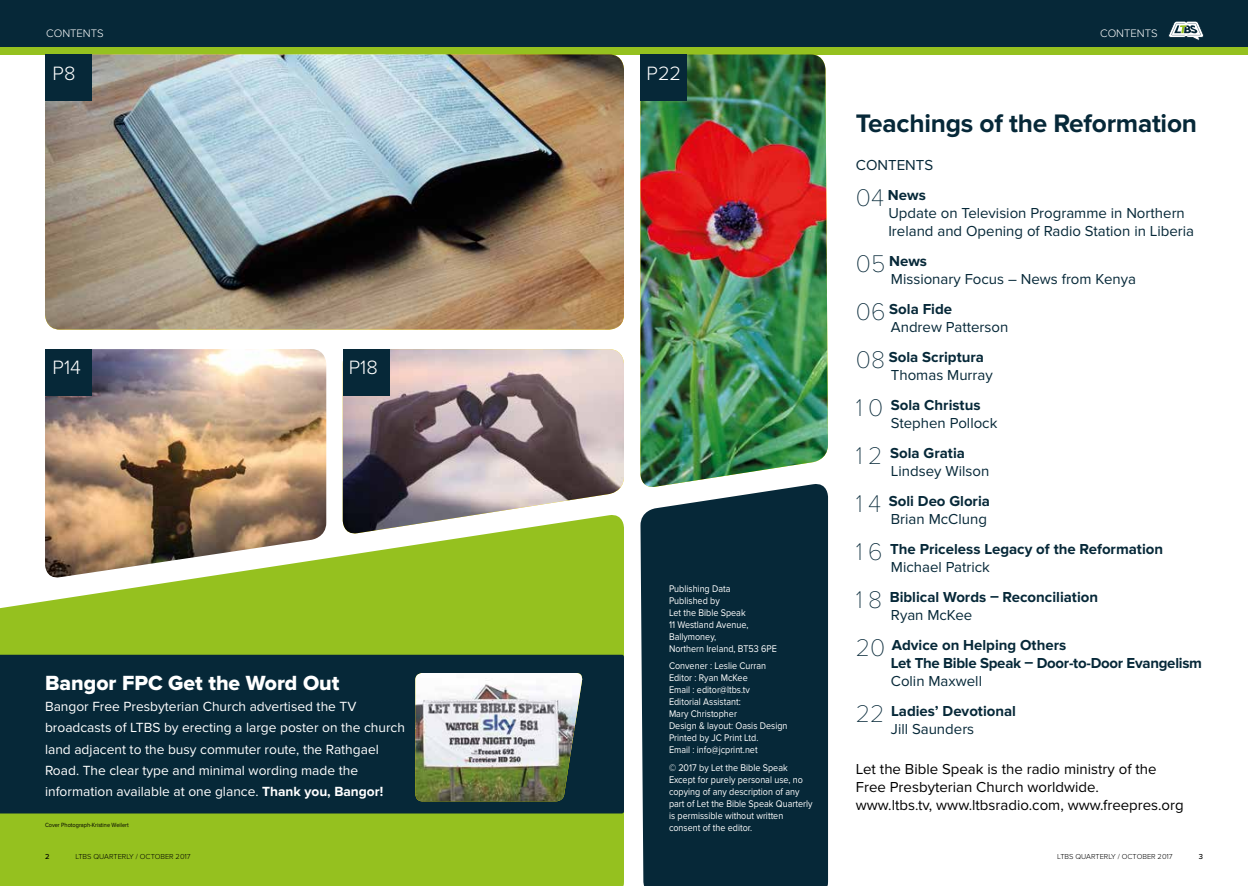
<style>
.page{position:relative;width:1248px;height:886px;background:#fff}
.page>*{position:absolute;margin:0;border:0;box-sizing:border-box;transform-origin:0 0}
.t1{font:700 26.25px "Proxima Nova";letter-spacing:-.01em;color:#062838}
.t2{font:21.25px "Proxima Nova Extrabld";color:#fff}
.t3{font:300 20px "Proxima Nova";color:#fff}
.t4{font:15px/18px "Proxima Nova";color:#062838}
.t5{font:700 15px/18px "Proxima Nova";color:#062838}
.t6{font:15px/18px "Proxima Nova";color:#000}
.t7{font:700 15px/18px "Proxima Nova";letter-spacing:-.02em;color:#062838}
.t8{font:13.75px/21.2px "Proxima Nova";color:#fff}
.t9{font:300 11.25px "Proxima Nova";color:#fff}
.t10{font:10px/12px "Proxima Nova";color:#fff;scale:.9 1}
.t11{font:300 7.5px "Proxima Nova";color:#000}
.t12{font:500 7.5px "Proxima Nova";color:#000}
.t13{font:6.25px "Proxima Nova";color:#000;scale:.9 1}
.s1{font-weight:700}
.s2{font-family:"Proxima Nova T";font-weight:100;font-size:25px}
.s3{font-weight:400}
</style>
<div class="page">
<div style="left:640px;top:489px;width:188px;height:397px;background:#062838"></div>
<svg style="left:0;top:513px;width:624px;height:373px;background:#9cc42f"></svg>
<div style="left:0;top:46px;width:1247px;height:8px;background:#95c11f"></div>
<div style="left:0;top:0;width:1247px;height:46px;background:#062838"></div>
<img style="left:45px;top:54px;width:579px;height:276px">
<img style="left:45px;top:349px;width:281px;height:230px">
<img style="left:343px;top:349px;width:281px;height:186px">
<img style="left:640px;top:54px;width:188px;height:435px">
<div style="left:45px;top:54px;width:47px;height:47px;background:#062838"></div>
<div style="left:640px;top:54px;width:47px;height:47px;background:#062838"></div>
<div style="left:45px;top:349px;width:47px;height:47px;background:#062838"></div>
<div style="left:343px;top:349px;width:46px;height:47px;background:#062838"></div>
<svg style="left:1168px;top:21px;width:35px;height:20px"></svg>
<div style="left:0;top:655px;width:624px;height:158px;background:#062838"></div>
<img style="left:415px;top:673px;width:168px;height:128px">
<p class="t9" style="left:46px;top:27px;width:59px">CONTENTS</p>
<p class="t9" style="left:1099px;top:27px;width:59px">CONTENTS</p>
<h3 class="t3" style="left:53px;top:62px;width:24px">P8</h3>
<h3 class="t3" style="left:646px;top:62px;width:36px">P22</h3>
<h3 class="t3" style="left:53px;top:356px;width:30px">P14</h3>
<h3 class="t3" style="left:349px;top:356px;width:30px">P18</h3>
<h2 class="t2" style="left:45px;top:670px;width:296px">Bangor FPC Get the Word Out</h2>
<p class="t8" style="left:45px;top:696px;width:361px">Bangor Free Presbyterian Church advertised the TV broadcasts of LTBS by erecting a large poster on the church land adjacent to the busy commuter route, the Rathgael Road. The clear type and minimal wording made the information available at one glance. <span class="s1">Thank you, Bangor!</span></p>
<p class="t13" style="left:45px;top:821px;width:94px">Cover Photograph-Kristine Weilert</p>
<p class="t10" style="left:669px;top:583px;width:121px">Publishing Data<br>Published by<br>Let the Bible Speak<br>11 Westland Avenue,<br>Ballymoney,<br>Northern Ireland, BT53 6PE</p>
<p class="t10" style="left:669px;top:660px;width:133px">Convener : Leslie Curran<br>Editor : Ryan McKee<br>Email : editor@ltbs.tv<br>Editorial Assistant:<br>Mary Christopher<br>Design &amp; layout: Oasis Design<br>Printed by JC Print Ltd.<br>Email : info@jcprint.net</p>
<p class="t10" style="left:669px;top:762px;width:161px">© 2017 by Let the Bible Speak<br>Except for purely personal use, no copying of any description of any part of Let the Bible Speak Quarterly is permissible without written consent of the editor.</p>
<h1 class="t1" style="left:855px;top:108px;width:342px">Teachings of the Reformation</h1>
<h3 class="t4" style="left:855px;top:150px;width:79px;line-height:30px">CONTENTS<br><span class="s2">04</span> <span class="s1">News</span></h3>
<h3 class="t4" style="left:888px;top:204px;width:307px">Update on Television Programme in Northern<br>Ireland and Opening of Radio Station in Liberia</h3>
<h3 class="t4" style="left:890px;top:252px;width:247px;text-indent:-35px"><span class="s2">05</span> <span class="s1">News<br></span>Missionary Focus – News from Kenya</h3>
<h3 class="t4" style="left:890px;top:300px;width:119px;text-indent:-35px"><span class="s2">06</span> <span class="s1">Sola Fide<br></span>Andrew Patterson</h3>
<h3 class="t5" style="left:890px;top:349px;width:103px;text-indent:-35px"><span class="s2">08</span> Sola Scriptura<br><span class="s3">Thomas Murray</span></h3>
<h3 class="t4" style="left:890px;top:396px;width:108px;text-indent:-35px"><span class="s2">1 0</span> <span class="s1">Sola Christus<br></span>Stephen Pollock</h3>
<h3 class="t4" style="left:890px;top:444px;width:100px;text-indent:-35px"><span class="s2">1 2</span> <span class="s1">Sola Gratia<br></span>Lindsey Wilson</h3>
<h3 class="t5" style="left:855px;top:493px;width:136px;text-align:right"><span class="s2">1 4</span> Soli Deo Gloria<br><span class="s3">Brian McClung</span></h3>
<h3 class="t5" style="left:890px;top:541px;width:274px;text-indent:-35px"><span class="s2">1 6</span> The Priceless Legacy of the Reformation<br><span class="s3">Michael Patrick</span></h3>
<h3 class="t5" style="left:890px;top:589px;width:209px;text-indent:-35px"><span class="s2">1 8</span> Biblical Words – Reconciliation<br><span class="s3">Ryan McKee</span></h3>
<h3 class="t7" style="left:890px;top:637px;width:313px;text-indent:-35px"><span class="s2">20</span> Advice on Helping Others<br>Let The Bible Speak – Door-to-Door Evangelism</h3>
<h3 class="t5" style="left:855px;top:667px;width:162px;line-height:30px;text-align:center"><span class="s3">Colin Maxwell<br></span><span class="s2">22</span> Ladies’ Devotional</h3>
<h3 class="t4" style="left:890px;top:720px;width:85px">Jill Saunders</h3>
<h3 class="t6" style="left:855px;top:761px;width:329px">Let the Bible Speak is the radio ministry of the<br>Free Presbyterian Church worldwide.<br>www.ltbs.tv, www.ltbsradio.com, www.freepres.org</h3>
<p class="t12" style="left:45px;top:852px;width:6px">2</p>
<p class="t11" style="left:75px;top:852px;width:117px">LTBS QUARTERLY / OCTOBER 2017</p>
<p class="t11" style="left:1057px;top:852px;width:117px">LTBS QUARTERLY / OCTOBER 2017</p>
<p class="t12" style="left:1198px;top:852px;width:6px">3</p>
</div>
